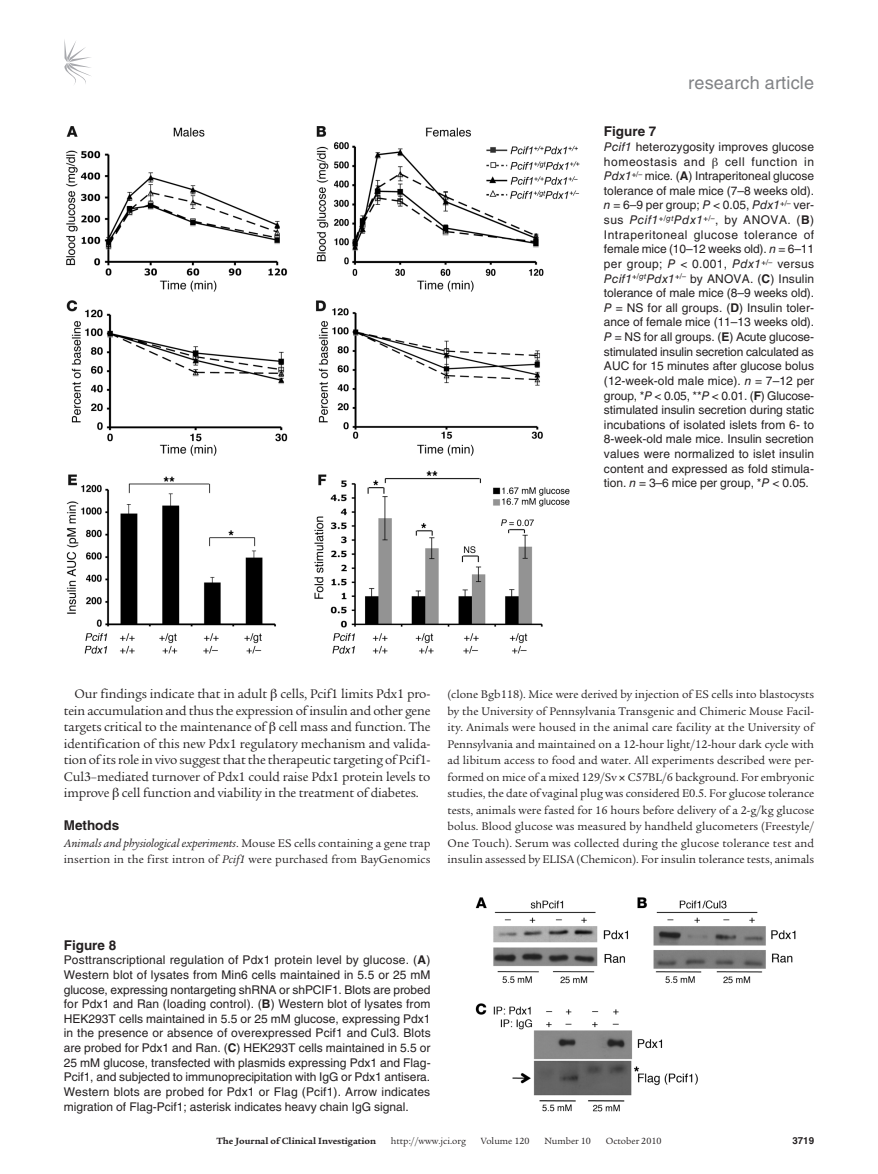
<style>
.page{position:relative;width:878px;height:1174px;background:#fff}
.page>*{position:absolute;margin:0;border:0;box-sizing:border-box;transform-origin:0 0}
.t1{font:18px "Helvetica LT Std";letter-spacing:.01em;color:#808285}
.t2{font:13.5px/16.5px "Legacy Serif Std";letter-spacing:-.01em;color:#231f20;text-align:justify}
.t3{font:700 13.5px "Helvetica LT Std";color:#231f20}
.t4{font:12px/14.7px "Helvetica LT Std";letter-spacing:.005em;color:#231f20;text-align:justify}
.t5{font:12px/16.5px "Legacy Serif Std";letter-spacing:.005em;color:#231f20}
.t6{font:9.75px "Legacy Serif Std";color:#231f20}
.t7{font:700 9.75px "Legacy Serif Std";color:#231f20}
.t8{font:700 9.75px "Helvetica LT Std";color:#231f20}
.s1{font-style:italic}
.s2{font-weight:700}
</style>
<div class="page">
<svg style="left:64px;top:39px;width:27px;height:46px"></svg>
<img style="left:475px;top:897px;width:321px;height:215px">
<img style="left:66px;top:126px;width:514px;height:528px">
<h1 class="t1" style="left:688px;top:72px;width:127px">research article</h1>
<p class="t3" style="left:604px;top:123px;width:54px">Figure 7</p>
<p class="t4" style="left:604px;top:139px;width:212px"><span class="s1">Pcif1</span> heterozygosity improves glucose homeostasis and</p>
<p class="t4" style="left:604px;top:154px;width:212px;text-indent:121px">cell function in <span class="s1">Pdx1</span><sup>+/–</sup> mice. (<span class="s2">A</span>) Intraperitoneal glucose tolerance of male mice (7–8 weeks old). <span class="s1">n</span> = 6–9 per group; <span class="s1">P</span> &lt; 0.05, <span class="s1">Pdx1</span><sup>+/–</sup> ver&shy;sus <span class="s1">Pcif1</span><sup>+/gt</sup><span class="s1">Pdx1</span><sup>+/–</sup>, by ANOVA. (<span class="s2">B</span>)<br>Intraperitoneal glucose tolerance of female mice (10–12 weeks old). <span class="s1">n</span> = 6–11 per group; <span class="s1">P</span> &lt; 0.001, <span class="s1">Pdx1</span><sup>+/–</sup> versus <span class="s1">Pcif1</span><sup>+/gt</sup><span class="s1">Pdx1</span><sup>+/–</sup> by ANOVA. (<span class="s2">C</span>) Insulin tolerance of male mice (8–9 weeks old).<br><span class="s1">P</span> = NS for all groups. (<span class="s2">D</span>) Insulin toler&shy;ance of female mice (11–13 weeks old).<br><span class="s1">P</span> = NS for all groups. (<span class="s2">E</span>) Acute glucose&shy;stimulated insulin secretion calculated as AUC for 15 minutes after glucose bolus (12-week-old male mice). <span class="s1">n</span> = 7–12 per group, *<span class="s1">P</span> &lt; 0.05, **<span class="s1">P</span> &lt; 0.01. (<span class="s2">F</span>) Glucose&shy;stimulated insulin secretion during static incubations of isolated islets from 6- to 8-week-old male mice. Insulin secretion values were normalized to islet insulin content and expressed as fold stimula&shy;tion. <span class="s1">n</span> = 3–6 mice per group, *<span class="s1">P</span> &lt; 0.05.</p>
<p class="t2" style="left:64px;top:686px;width:368px;text-indent:11px">Our findings indicate that in adult cells, Pcif1 limits Pdx1 pro&shy;tein accumulation and thus the expression ofinsulin and other gene targets critical to the maintenance of cell mass and function. The identification of this new Pdx1 regulatory mechanism and valida&shy;tion ofits role in vivo suggest that the therapeutic targeting of Pcif1- Cul3–mediated turnover of Pdx1 could raise Pdx1 protein levels to improve cell function and viability in the treatment of diabetes.</p>
<p class="t3" style="left:64px;top:817px;width:57px">Methods</p>
<p class="t5" style="left:64px;top:835px;width:368px"><span class="s1">Animals and physiological experiments</span>. Mouse ES cells containing a gene trap insertion in the first intron of <span class="s1">Pcif1</span> were purchased from BayGenomics</p>
<p class="t5" style="left:447px;top:686px;width:368px;text-align:justify">(clone Bgb118). Mice were derived by injection of ES cells into blastocysts by the University of Pennsylvania Transgenic and Chimeric Mouse Facil&shy;ity. Animals were housed in the animal care facility at the University of Pennsylvania and maintained on a 12-hour light/12-hour dark cycle with ad libitum access to food and water. All experiments described were per&shy;formed on mice of a mixed 129/Sv C57BL/6 background. For embryonic studies, the date of vaginal plug was considered E0.5. For glucose tolerance tests, animals were fasted for 16 hours before delivery of a 2-g/kg glucose bolus. Blood glucose was measured by handheld glucometers (Freestyle/ One Touch). Serum was collected during the glucose tolerance test and insulin assessed by ELISA (Chemicon). For insulin tolerance tests, animals</p>
<p class="t3" style="left:64px;top:936px;width:54px">Figure 8</p>
<p class="t4" style="left:64px;top:952px;width:368px">Posttranscriptional regulation of Pdx1 protein level by glucose. (<span class="s2">A</span>)<br>Western blot of lysates from Min6 cells maintained in 5.5 or 25 mM glucose, expressing nontargeting shRNA or shPCIF1. Blots are probed for Pdx1 and Ran (loading control). (<span class="s2">B</span>) Western blot of lysates from HEK293T cells maintained in 5.5 or 25 mM glucose, expressing Pdx1 in the presence or absence of overexpressed Pcif1 and Cul3. Blots are probed for Pdx1 and Ran. (<span class="s2">C</span>) HEK293T cells maintained in 5.5 or 25 mM glucose, transfected with plasmids expressing Pdx1 and Flag-Pcif1, and subjected to immunoprecipitation with IgG or Pdx1 antisera.<br>Western blots are probed for Pdx1 or Flag (Pcif1). Arrow indicates migration of Flag-Pcif1; asterisk indicates heavy chain IgG signal.</p>
<p class="t7" style="left:216px;top:1135px;width:161px">The Journal of Clinical Investigation</p>
<p class="t6" style="left:391px;top:1135px;width:77px">http://www.jci.org</p>
<p class="t6" style="left:480px;top:1135px;width:50px">Volume 120</p>
<p class="t6" style="left:544px;top:1135px;width:48px">Number 10</p>
<p class="t6" style="left:605px;top:1135px;width:57px">October 2010</p>
<p class="t8" style="left:792px;top:1134px;width:23px">3719</p>
</div>
